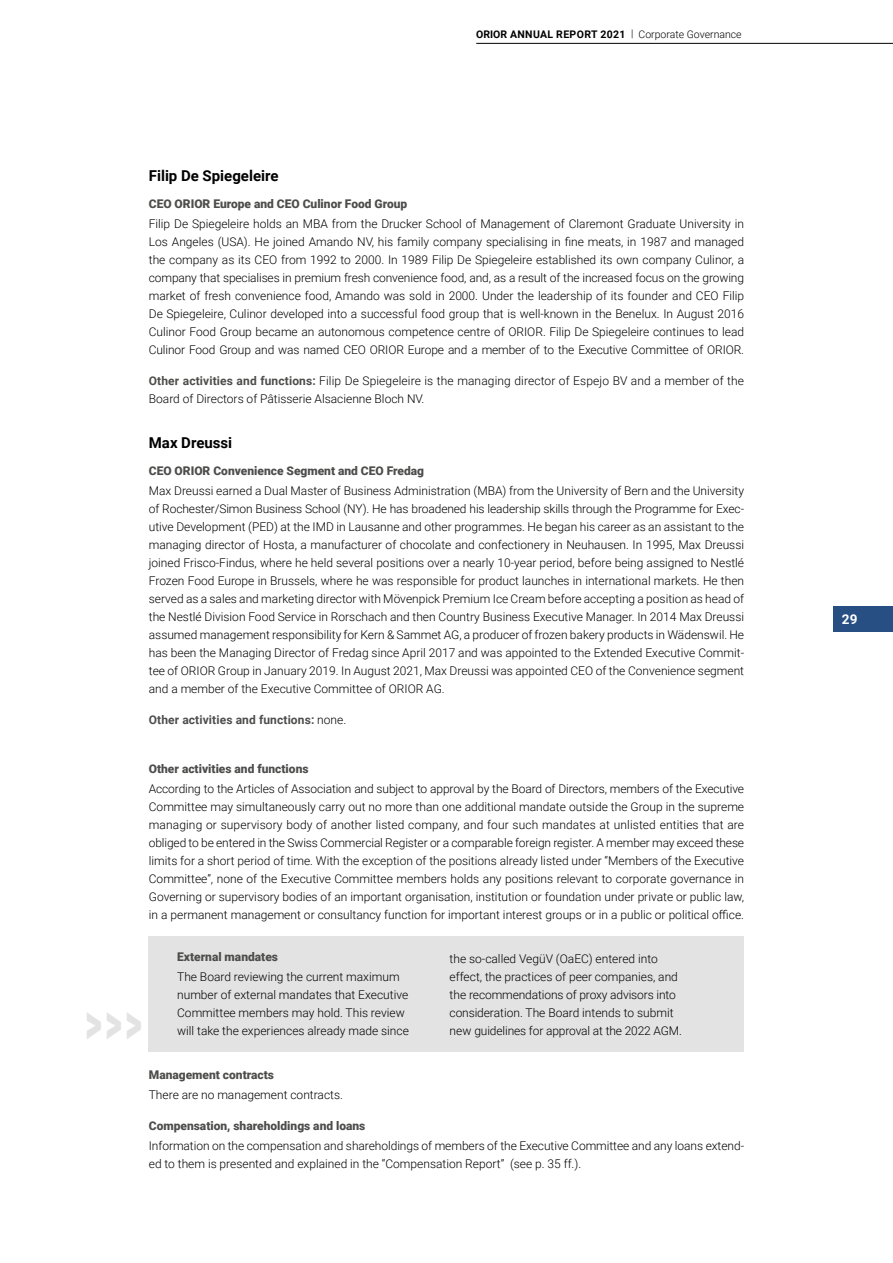
<style>
.page{position:relative;width:893px;height:1263px;background:#fff}
.page>*{position:absolute;margin:0;border:0;box-sizing:border-box;transform-origin:0 0}
.t1{font:900 56.1px "Roboto";color:#e3e3e3;scale:.59 1}
.t2{font:700 15px "Roboto";color:#000}
.t3{font:700 13.5px "Roboto";color:#fff}
.t4{font:300 12px/18px "Roboto";color:#000}
.t5{font:900 12px "Roboto";color:#4d4d4c}
.t6{font:700 12px "Roboto";letter-spacing:.01em;color:#4d4d4c}
.t7{font:700 10.5px "Roboto";letter-spacing:.035em;color:#000}
.s1{font-weight:300}
.s2{font-weight:700;color:#4d4d4c}
.s3{font-weight:300;color:#000}
</style>
<div class="page">
<div style="left:833px;top:606px;width:60px;height:25px;background:#274f84"></div>
<hr style="left:476px;top:43px;width:417px;height:1px;background:#000">
<div style="left:149px;top:936px;width:595px;height:116px;background:#e3e3e3"></div>
<p class="t7" style="left:476px;top:27px;width:267px">ORIOR ANNUAL REPORT 2021 <span class="s1">| Corporate Governance</span></p>
<p class="t2" style="left:149px;top:165px;width:131px">Filip De Spiegeleire</p>
<p class="t5" style="left:149px;top:195px;width:260px">CEO ORIOR Europe and CEO Culinor Food Group</p>
<p class="t4" style="left:149px;top:214px;width:597px;text-align:justify">Filip De Spiegeleire holds an MBA from the Drucker School of Management of Claremont Graduate University in Los Angeles (USA). He joined Amando NV, his family company specialising in fine meats, in 1987 and managed the company as its CEO from 1992 to 2000. In 1989 Filip De Spiegeleire established its own company Culinor, a company that specialises in premium fresh convenience food, and, as a result of the increased focus on the growing market of fresh convenience food, Amando was sold in 2000. Under the leadership of its founder and CEO Filip De Spiegeleire, Culinor developed into a successful food group that is well-known in the Benelux. In August 2016<br>Culinor Food Group became an autonomous competence centre of ORIOR. Filip De Spiegeleire continues to lead Culinor Food Group and was named CEO ORIOR Europe and a member of to the Executive Committee of ORIOR.</p>
<p class="t4" style="left:149px;top:371px;width:597px"><span class="s2">Other activities and functions:</span> Filip De Spiegeleire is the managing director of Espejo BV and a member of the<br>Board of Directors of Pâtisserie Alsacienne Bloch NV.</p>
<p class="t2" style="left:149px;top:433px;width:85px">Max Dreussi</p>
<p class="t5" style="left:149px;top:462px;width:277px">CEO ORIOR Convenience Segment and CEO Fredag</p>
<p class="t4" style="left:149px;top:481px;width:597px;text-align:justify">Max Dreussi earned a Dual Master of Business Administration (MBA) from the University of Bern and the University of Rochester/Simon Business School (NY). He has broadened his leadership skills through the Programme for Exec&shy;utive Development (PED) at the IMD in Lausanne and other programmes. He began his career as an assistant to the managing director of Hosta, a manufacturer of chocolate and confectionery in Neuhausen. In 1995, Max Dreussi joined Frisco-Findus, where he held several positions over a nearly 10-year period, before being assigned to Nestlé Frozen Food Europe in Brussels, where he was responsible for product launches in international markets. He then served as a sales and marketing director with Mövenpick Premium Ice Cream before accepting a position as head of the Nestlé Division Food Service in Rorschach and then Country Business Executive Manager. In 2014 Max Dreussi assumed management responsibility for Kern &amp; Sammet AG, a producer of frozen bakery products in Wädenswil. He has been the Managing Director of Fredag since April 2017 and was appointed to the Extended Executive Commit&shy;tee of ORIOR Group in January 2019. In August 2021, Max Dreussi was appointed CEO of the Convenience segment and a member of the Executive Committee of ORIOR AG.</p>
<p class="t6" style="left:149px;top:711px;width:199px">Other activities and functions: <span class="s3">none.</span></p>
<p class="t5" style="left:149px;top:760px;width:161px">Other activities and functions</p>
<p class="t4" style="left:149px;top:779px;width:597px;text-align:justify">According to the Articles of Association and subject to approval by the Board of Directors, members of the Executive Committee may simultaneously carry out no more than one additional mandate outside the Group in the supreme managing or supervisory body of another listed company, and four such mandates at unlisted entities that are obliged to be entered in the Swiss Commercial Register or a comparable foreign register. A member may exceed these limits for a short period of time. With the exception of the positions already listed under “Members of the Executive Committee”, none of the Executive Committee members holds any positions relevant to corporate governance in Governing or supervisory bodies of an important organisation, institution or foundation under private or public law, in a permanent management or consultancy function for important interest groups or in a public or political office.</p>
<h1 class="t1" style="left:85px;top:983px;width:98px">&gt;&gt;&gt;</h1>
<p class="t5" style="left:177px;top:948px;width:102px">External mandates</p>
<p class="t4" style="left:177px;top:968px;width:233px">The Board reviewing the current maximum number of external mandates that Executive<br>Committee members may hold. This review</p>
<p class="t4" style="left:177px;top:1022px;width:233px">will take the experiences already made since</p>
<p class="t4" style="left:450px;top:950px;width:234px">the so-called VegüV (OaEC) entered into effect, the practices of peer companies, and the recommendations of proxy advisors into consideration. The Board intends to submit new guidelines for approval at the 2022 AGM.</p>
<p class="t5" style="left:149px;top:1066px;width:127px">Management contracts</p>
<p class="t4" style="left:149px;top:1085px;width:196px">There are no management contracts.</p>
<p class="t5" style="left:149px;top:1117px;width:218px">Compensation, shareholdings and loans</p>
<p class="t4" style="left:149px;top:1136px;width:597px">Information on the compensation and shareholdings of members of the Executive Committee and any loans extend&shy;ed to them is presented and explained in the “Compensation Report” (see p. 35 ff.).</p>
<p class="t3" style="left:842px;top:609px;width:17px">29</p>
</div>
